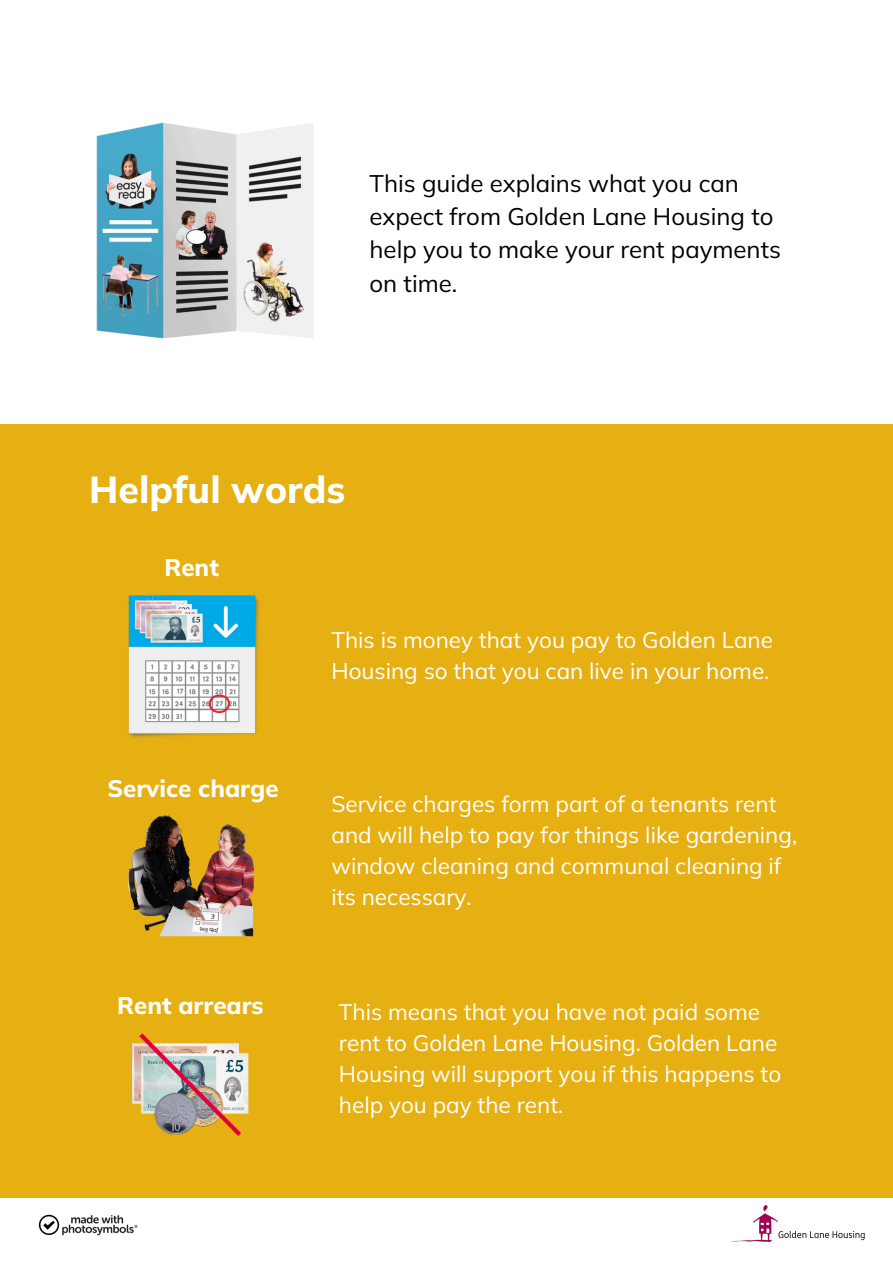
<style>
.page{position:relative;width:893px;height:1263px;background:#fff}
.page>*{position:absolute;margin:0;border:0;box-sizing:border-box;transform-origin:0 0}
.t1{font:800 37.5px "Mulish";color:#fff}
.t2{font:24px/33.2px "Mulish";color:#000}
.t3{font:800 24px "Mulish";color:#fff}
.t4{font:22.5px/30.9px "Mulish";color:#fff}
.t5{font:6px "Mulish";color:#000}
</style>
<div class="page">
<div style="left:0;top:424px;width:893px;height:839px;background:#e6b012"></div>
<img style="left:96px;top:122px;width:217px;height:217px">
<div style="left:0;top:1199px;width:893px;height:64px;background:#fff"></div>
<img style="left:732px;top:1205px;width:133px;height:37px">
<img style="left:128px;top:593px;width:131px;height:145px">
<img style="left:131px;top:1033px;width:118px;height:103px">
<img style="left:128px;top:815px;width:127px;height:122px">
<svg style="left:200px;top:925px;width:21px;height:5px"></svg>
<img style="left:38px;top:1214px;width:100px;height:22px">
<svg style="left:211px;top:914px;width:4px;height:5px"></svg>
<h1 class="t2" style="left:369px;top:166px;width:413px">This guide explains what you can expect from Golden Lane Housing to help you to make your rent payments on time.</h1>
<h2 class="t1" style="left:89px;top:465px;width:257px">Helpful words</h2>
<p class="t3" style="left:164px;top:551px;width:56px">Rent</p>
<p class="t3" style="left:107px;top:773px;width:173px">Service charge</p>
<p class="t5" style="left:218px;top:935px;width:20px;rotate:-175deg">boJ l tsi</p>
<p class="t3" style="left:117px;top:990px;width:148px">Rent arrears</p>
<h2 class="t4" style="left:331px;top:624px;width:443px">This is money that you pay to Golden Lane<br>Housing so that you can live in your home.</h2>
<p class="t4" style="left:331px;top:788px;width:467px">Service charges form part of a tenants rent and will help to pay for things like gardening, window cleaning and communal cleaning if its necessary.</p>
<p class="t4" style="left:339px;top:996px;width:444px">This means that you have not paid some rent to Golden Lane Housing. Golden Lane Housing will support you if this happens to help you pay the rent.</p>
</div>
